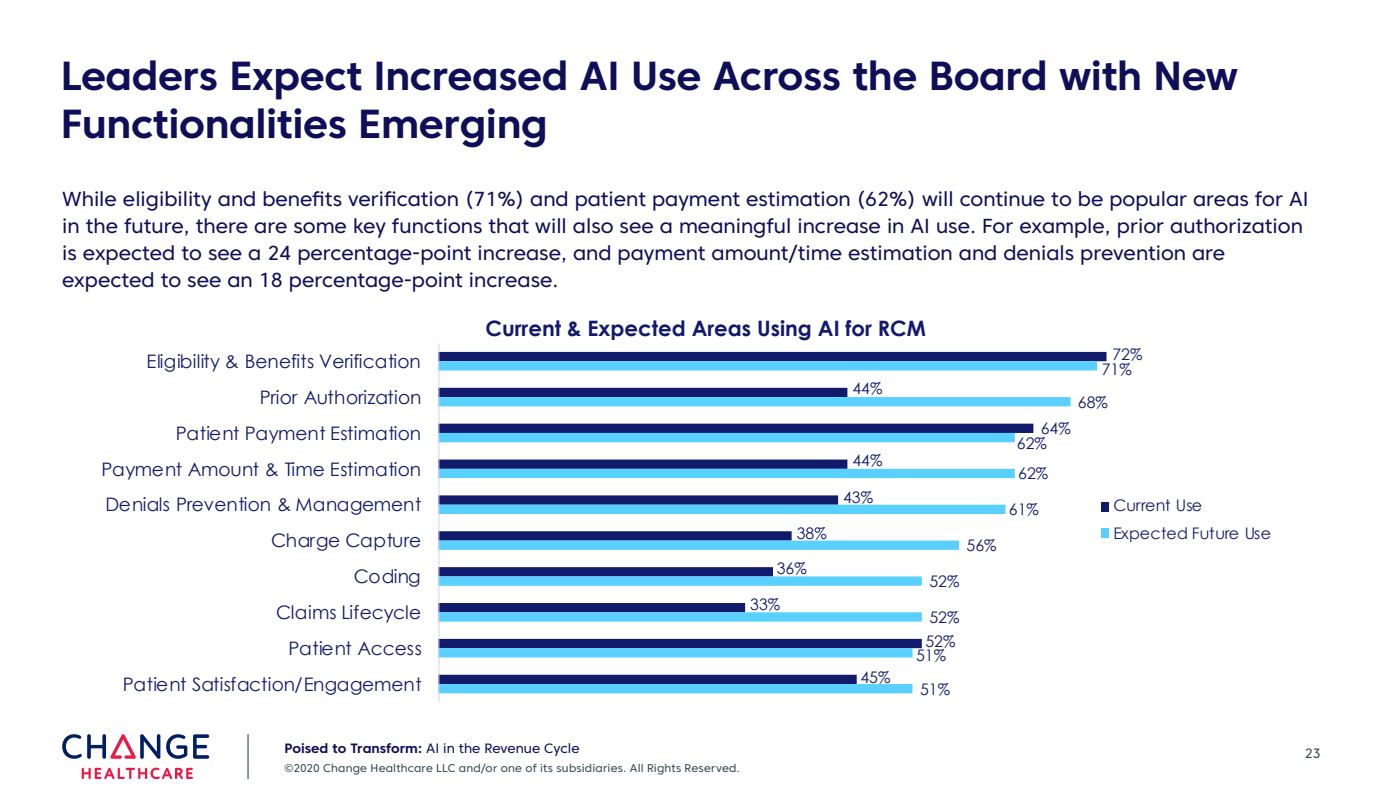
<style>
.page{position:relative;width:1377px;height:810px;background:#fff}
.page>*{position:absolute;margin:0;border:0;box-sizing:border-box;transform-origin:0 0}
.t1{font:700 40.5px/48.6px "Core Sans C 65";letter-spacing:-.01em;color:#0f0f59}
.t2{font:700 21.15px "Century Gothic";color:#121a6c}
.t3{font:20.25px/27px "Core Sans C 45";color:#0f0f59}
.t4{font:18.68px/35.8px "Century Gothic";letter-spacing:-.005em;color:#121a6c;text-align:right}
.t5{font:15.97px/33.3px "Century Gothic";color:#121a6c}
.t6{font:13.5px "Core Sans C 45";color:#0f0f59}
.t7{font:13.5px "Core Sans C 45";color:#37474f}
.t8{font:11.25px "Core Sans C 45";letter-spacing:.015em;color:#37474f}
.s1{font-family:"Core Sans C 65";font-weight:700}
</style>
<div class="page">
<svg style="left:166px;top:734px;width:21px;height:25px"></svg>
<svg style="left:193px;top:734px;width:16px;height:25px"></svg>
<svg style="left:62px;top:734px;width:98px;height:25px"></svg>
<svg style="left:82px;top:768px;width:111px;height:11px"></svg>
<hr style="left:247px;top:734px;width:2px;height:45px;background:#37474f">
<svg style="left:439px;top:352px;width:667px;height:177px;fill:#121a6c"></svg>
<svg style="left:439px;top:361px;width:658px;height:332px"></svg>
<hr style="left:438px;top:343px;width:1px;height:358px;background:#ced1f7">
<div style="left:1101px;top:502px;width:8px;height:9px;background:#121a6c"></div>
<div style="left:1101px;top:529px;width:8px;height:9px;background:#59d0ff"></div>
<h1 class="t1" style="left:61px;top:51px;width:1179px">Leaders Expect Increased AI Use Across the Board with New<br>Functionalities Emerging</h1>
<p class="t3" style="left:62px;top:185px;width:1248px">While eligibility and benefits verification (71%) and patient payment estimation (62%) will continue to be popular areas for AI in the future, there are some key functions that will also see a meaningful increase in AI use. For example, prior authorization is expected to see a 24 percentage-point increase, and payment amount/time estimation and denials prevention are expected to see an 18 percentage-point increase.</p>
<p class="t4" style="left:101px;top:343px;width:322px">Eligibility &amp; Benefits Verification<br>Prior Authorization<br>Patient Payment Estimation<br>Payment Amount &amp; Time Estimation<br>Denials Prevention &amp; Management<br>Charge Capture<br>Coding<br>Claims Lifecycle<br>Patient Access<br>Patient Satisfaction/Engagement</p>
<p class="t2" style="left:485px;top:312px;width:442px">Current &amp; Expected Areas Using AI for RCM</p>
<p class="t5" style="left:852px;top:372px;width:32px">44%</p>
<p class="t5" style="left:777px;top:516px;width:51px;line-height:34.6px;text-indent:20px">38%<br>36%</p>
<p class="t5" style="left:750px;top:587px;width:32px">33%</p>
<p class="t5" style="left:852px;top:444px;width:32px">44%</p>
<p class="t5" style="left:843px;top:481px;width:32px">43%</p>
<p class="t5" style="left:860px;top:660px;width:32px">45%</p>
<p class="t5" style="left:967px;top:529px;width:32px">56%</p>
<p class="t5" style="left:929px;top:564px;width:32px">52%</p>
<p class="t5" style="left:929px;top:600px;width:32px">52%</p>
<p class="t5" style="left:916px;top:639px;width:36px">51%<br>51%</p>
<p class="t5" style="left:925px;top:624px;width:32px">52%</p>
<p class="t5" style="left:1041px;top:412px;width:32px">64%</p>
<p class="t5" style="left:1017px;top:428px;width:33px;line-height:30.6px">62%<br>62%</p>
<p class="t5" style="left:1009px;top:493px;width:32px">61%</p>
<p class="t5" style="left:1112px;top:337px;width:32px">72%</p>
<p class="t5" style="left:1078px;top:352px;width:55px;text-indent:24px">71%<br>68%</p>
<p class="t5" style="left:1113px;top:491px;width:159px;line-height:27.9px">Current Use<br>Expected Future Use</p>
<p class="t6" style="left:285px;top:740px;width:297px"><span class="s1">Poised to Transform:</span> AI in the Revenue Cycle</p>
<p class="t8" style="left:285px;top:761px;width:457px">©2020 Change Healthcare LLC and/or one of its subsidiaries. All Rights Reserved.</p>
<p class="t7" style="left:1305px;top:745px;width:18px">23</p>
</div>
